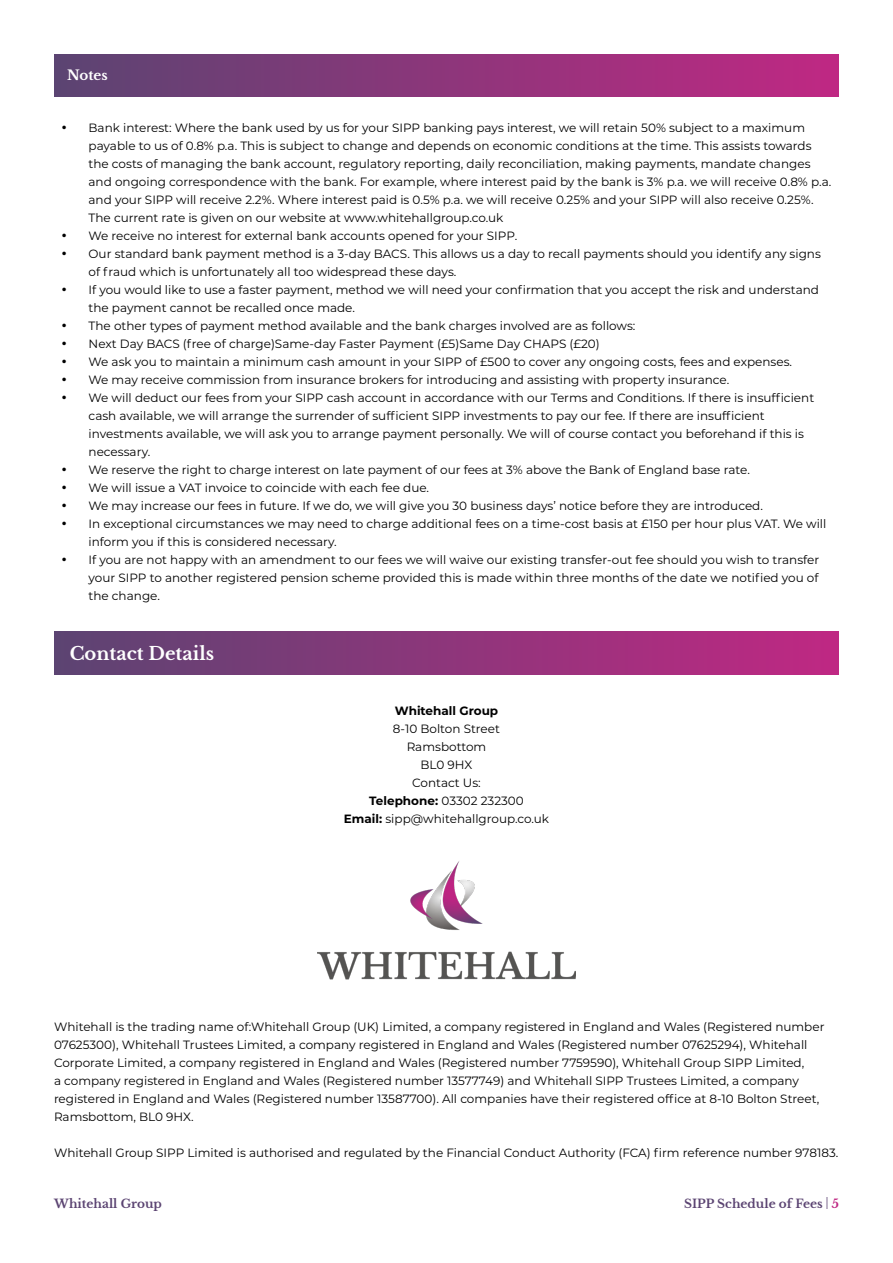
<style>
.page{position:relative;width:893px;height:1263px;background:#fff}
.page>*{position:absolute;margin:0;border:0;box-sizing:border-box;transform-origin:0 0}
.t1{font:700 18px "Libre Baskerville";color:#fff}
.t2{font:700 13.5px "Libre Baskerville";color:#fff}
.t3{font:12px/18px "Montserrat";color:#000}
.t4{font:700 12px "Libre Baskerville";color:#5b4472}
.t5{font:700 12px "Montserrat";color:#000}
.s1{font-weight:700}
.s2{font-family:"Helvetica";font-weight:300}
.s3{color:#bf2883}
</style>
<div class="page">
<div style="left:54px;top:54px;width:785px;height:43px;background:linear-gradient(to right,#5b4472,#c02883)"></div>
<div style="left:54px;top:631px;width:785px;height:43px;background:linear-gradient(to right,#5c4472,#c02883)"></div>
<img style="left:318px;top:861px;width:257px;height:119px">
<p class="t2" style="left:67px;top:67px;width:42px">Notes</p>
<p class="t3" style="left:89px;top:118px;width:744px;text-indent:-27px">• Bank interest: Where the bank used by us for your SIPP banking pays interest, we will retain 50% subject to a maximum payable to us of 0.8% p.a. This is subject to change and depends on economic conditions at the time. This assists towards the costs of managing the bank account, regulatory reporting, daily reconciliation, making payments, mandate changes and ongoing correspondence with the bank. For example, where interest paid by the bank is 3% p.a. we will receive 0.8% p.a. and your SIPP will receive 2.2%. Where interest paid is 0.5% p.a. we will receive 0.25% and your SIPP will also receive 0.25%.<br>The current rate is given on our website at www.whitehallgroup.co.uk</p>
<p class="t3" style="left:62px;top:226px;width:457px">• We receive no interest for external bank accounts opened for your SIPP.</p>
<p class="t3" style="left:89px;top:244px;width:734px;text-indent:-27px">• Our standard bank payment method is a 3-day BACS. This allows us a day to recall payments should you identify any signs of fraud which is unfortunately all too widespread these days.</p>
<p class="t3" style="left:89px;top:280px;width:732px;text-indent:-27px">• If you would like to use a faster payment, method we will need your confirmation that you accept the risk and understand the payment cannot be recalled once made.</p>
<p class="t3" style="left:62px;top:316px;width:575px">• The other types of payment method available and the bank charges involved are as follows:</p>
<p class="t3" style="left:62px;top:334px;width:540px">• Next Day BACS (free of charge)Same-day Faster Payment (£5)Same Day CHAPS (£20)</p>
<p class="t3" style="left:62px;top:352px;width:732px">• We ask you to maintain a minimum cash amount in your SIPP of £500 to cover any ongoing costs, fees and expenses.</p>
<p class="t3" style="left:62px;top:370px;width:669px">• We may receive commission from insurance brokers for introducing and assisting with property insurance.</p>
<p class="t3" style="left:89px;top:388px;width:727px;text-indent:-27px">• We will deduct our fees from your SIPP cash account in accordance with our Terms and Conditions. If there is insufficient cash available, we will arrange the surrender of sufficient SIPP investments to pay our fee. If there are insufficient investments available, we will ask you to arrange payment personally. We will of course contact you beforehand if this is necessary.</p>
<p class="t3" style="left:62px;top:460px;width:690px">• We reserve the right to charge interest on late payment of our fees at 3% above the Bank of England base rate.</p>
<p class="t3" style="left:62px;top:478px;width:369px">• We will issue a VAT invoice to coincide with each fee due.</p>
<p class="t3" style="left:62px;top:496px;width:703px">• We may increase our fees in future. If we do, we will give you 30 business days’ notice before they are introduced.</p>
<p class="t3" style="left:89px;top:514px;width:739px;text-indent:-27px">• In exceptional circumstances we may need to charge additional fees on a time-cost basis at £150 per hour plus VAT. We will inform you if this is considered necessary.</p>
<p class="t3" style="left:89px;top:550px;width:732px;text-align:justify;text-indent:-27px">• If you are not happy with an amendment to our fees we will waive our existing transfer-out fee should you wish to transfer your SIPP to another registered pension scheme provided this is made within three months of the date we notified you of the change.</p>
<p class="t1" style="left:70px;top:643px;width:146px">Contact Details</p>
<p class="t5" style="left:395px;top:702px;width:105px">Whitehall Group</p>
<p class="t3" style="left:393px;top:719px;width:108px">8-10 Bolton Street</p>
<p class="t3" style="left:407px;top:737px;width:81px">Ramsbottom</p>
<p class="t3" style="left:421px;top:755px;width:53px">BL0 9HX</p>
<p class="t3" style="left:412px;top:773px;width:70px">Contact Us:</p>
<p class="t3" style="left:369px;top:791px;width:156px"><span class="s1">Telephone:</span> 03302 232300</p>
<p class="t3" style="left:344px;top:809px;width:207px"><span class="s1">Email:</span> sipp@whitehallgroup.co.uk</p>
<p class="t3" style="left:54px;top:1018px;width:772px">Whitehall is the trading name of:Whitehall Group (UK) Limited, a company registered in England and Wales (Registered number 07625300), Whitehall Trustees Limited, a company registered in England and Wales (Registered number 07625294), Whitehall Corporate Limited, a company registered in England and Wales (Registered number 7759590), Whitehall Group SIPP Limited,<br>a company registered in England and Wales (Registered number 13577749) and Whitehall SIPP Trustees Limited, a company registered in England and Wales (Registered number 13587700). All companies have their registered office at 8-10 Bolton Street, Ramsbottom, BL0 9HX.</p>
<p class="t3" style="left:54px;top:1144px;width:786px">Whitehall Group SIPP Limited is authorised and regulated by the Financial Conduct Authority (FCA) firm reference number 978183.</p>
<p class="t4" style="left:54px;top:1196px;width:109px">Whitehall Group</p>
<p class="t4" style="left:684px;top:1196px;width:156px">SIPP Schedule of Fees <span class="s2">|</span> <span class="s3">5</span></p>
</div>
